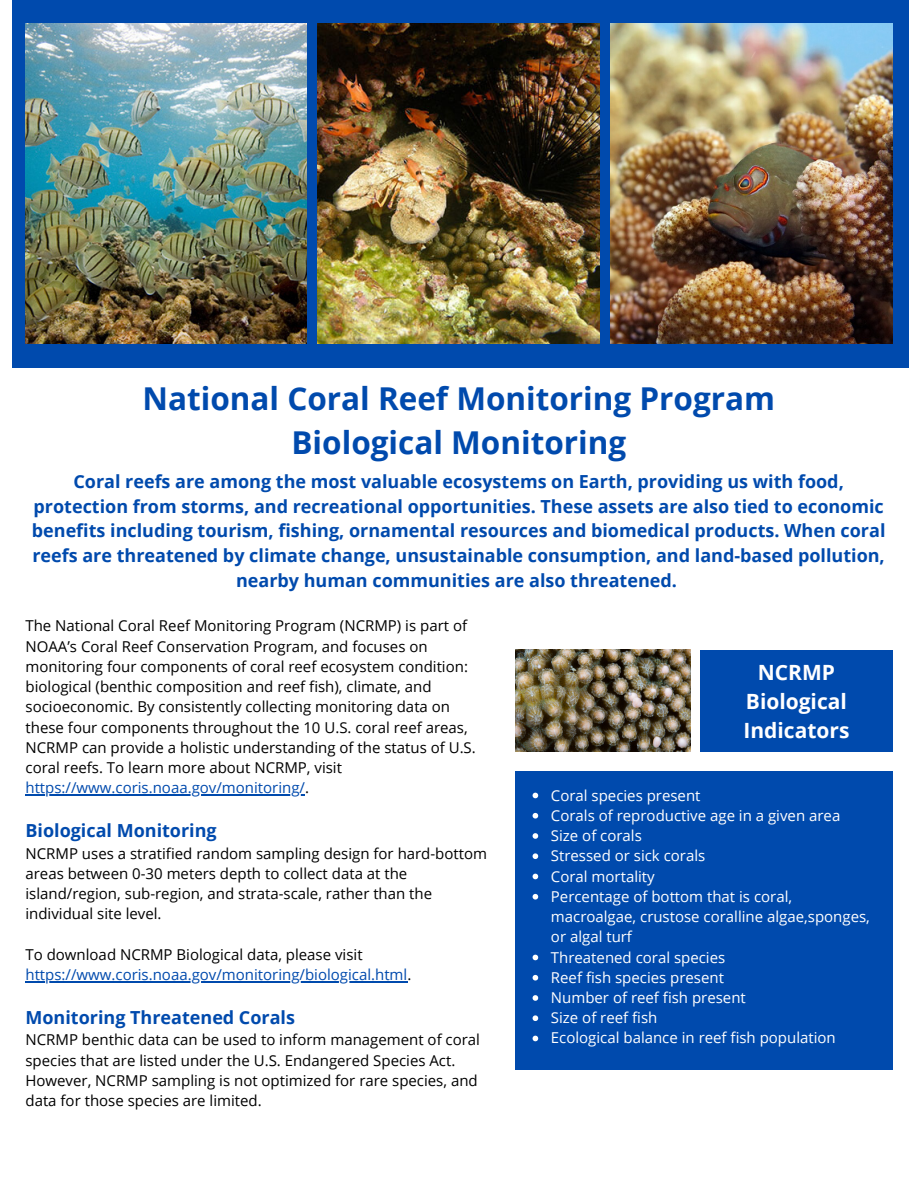
<style>
.page{position:relative;width:918px;height:1188px;background:#fff}
.page>*{position:absolute;margin:0;border:0;box-sizing:border-box;transform-origin:0 0}
.t1{font:700 31.5px/44px "Open Sans";color:#004aad;text-align:center}
.t2{font:700 21px/29.2px "Open Sans";color:#fff;text-align:center}
.t3{font:700 18px/24.8px "Open Sans";color:#004aad;text-align:center}
.t4{font:15px/20.2px "Open Sans";color:#000}
.t5{font:15px/20.2px "Open Sans";color:#fff}
.t6{font:15px/20.2px "Open Sans";color:#004aad}
.s1{color:#004aad}
.s2{color:#000}
</style>
<div class="page">
<div style="left:515px;top:771px;width:378px;height:299px;background:#004aad"></div>
<hr style="left:25px;top:981px;width:383px;height:1px;background:#004aad">
<hr style="left:25px;top:795px;width:280px;height:1px;background:#004aad">
<div style="left:12px;top:0;width:897px;height:368px;background:#004aad"></div>
<img style="left:25px;top:23px;width:282px;height:321px">
<img style="left:318px;top:23px;width:281px;height:321px">
<img style="left:610px;top:23px;width:283px;height:321px">
<div style="left:700px;top:650px;width:193px;height:101px;background:#004aad"></div>
<svg style="left:533px;top:793px;width:5px;height:5px"></svg>
<svg style="left:533px;top:813px;width:5px;height:6px"></svg>
<svg style="left:533px;top:833px;width:5px;height:6px"></svg>
<svg style="left:533px;top:853px;width:5px;height:6px"></svg>
<svg style="left:533px;top:874px;width:5px;height:5px"></svg>
<svg style="left:533px;top:894px;width:5px;height:6px"></svg>
<svg style="left:533px;top:955px;width:5px;height:5px"></svg>
<svg style="left:533px;top:975px;width:5px;height:6px"></svg>
<svg style="left:533px;top:995px;width:5px;height:6px"></svg>
<svg style="left:533px;top:1015px;width:5px;height:6px"></svg>
<svg style="left:533px;top:1036px;width:5px;height:5px"></svg>
<img style="left:515px;top:650px;width:176px;height:101px">
<p class="t1" style="left:143px;top:376px;width:634px">National Coral Reef Monitoring Program<br>Biological Monitoring</p>
<p class="t3" style="left:32px;top:468px;width:855px">Coral reefs are among the most valuable ecosystems on Earth, providing us with food, protection from storms, and recreational opportunities. These assets are also tied to economic benefits including tourism, fishing, ornamental resources and biomedical products. When coral reefs are threatened by climate change, unsustainable consumption, and land-based pollution, nearby human communities are also threatened.</p>
<p class="t4" style="left:26px;top:615px;width:452px">The National Coral Reef Monitoring Program (NCRMP) is part of NOAA’s Coral Reef Conservation Program, and focuses on monitoring four components of coral reef ecosystem condition: biological (benthic composition and reef fish), climate, and socioeconomic. By consistently collecting monitoring data on these four components throughout the 10 U.S. coral reef areas, NCRMP can provide a holistic understanding of the status of U.S. coral reefs. To learn more about NCRMP, visit <span class="s1">https://www.coris.noaa.gov/monitoring/</span>.</p>
<h1 class="t3" style="left:26px;top:818px;width:193px">Biological Monitoring</h1>
<p class="t4" style="left:25px;top:843px;width:463px">NCRMP uses a stratified random sampling design for hard-bottom areas between 0-30 meters depth to collect data at the island/region, sub-region, and strata-scale, rather than the individual site level.</p>
<p class="t6" style="left:25px;top:944px;width:388px"><span class="s2">To download NCRMP Biological data, please visit </span>https://www.coris.noaa.gov/monitoring/biological.html<span class="s2">.</span></p>
<h1 class="t3" style="left:26px;top:1005px;width:271px">Monitoring Threatened Corals</h1>
<p class="t4" style="left:25px;top:1029px;width:456px">NCRMP benthic data can be used to inform management of coral species that are listed under the U.S. Endangered Species Act.<br>However, NCRMP sampling is not optimized for rare species, and data for those species are limited.</p>
<h1 class="t2" style="left:743px;top:657px;width:107px">NCRMP<br>Biological<br>Indicators</h1>
<p class="t5" style="left:551px;top:785px;width:321px">Coral species present<br>Corals of reproductive age in a given area<br>Size of corals<br>Stressed or sick corals<br>Coral mortality<br>Percentage of bottom that is coral, macroalgae, crustose coralline algae,sponges, or algal turf<br>Threatened coral species<br>Reef fish species present<br>Number of reef fish present<br>Size of reef fish<br>Ecological balance in reef fish population</p>
</div>
